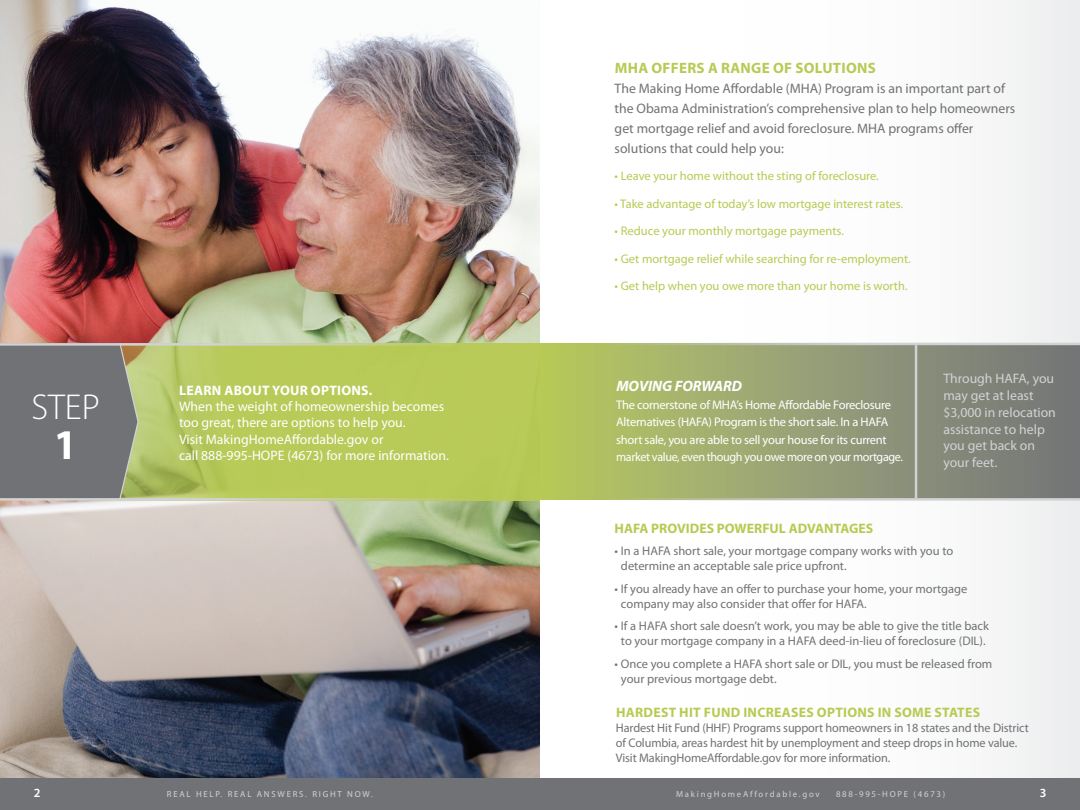
<style>
.page{position:relative;width:1080px;height:810px;background:#fff}
.page>*{position:absolute;margin:0;border:0;box-sizing:border-box;transform-origin:0 0}
.t1{font:700 42.5px "Myriad Pro";color:#fff}
.t2{font:300 36.12px "Myriad Pro";color:#fff}
.t3{font:700 15px "Myriad Pro";letter-spacing:.02em;color:#b8ca53}
.t4{font:italic 700 15px "Myriad Pro";color:#fff}
.t5{font:13.75px/20px "Myriad Pro";color:#717275}
.t6{font:13.75px/16.2px "Myriad Pro";color:#fff}
.t7{font:13.75px/16.9px "Myriad Pro";color:#d1d2d4}
.t8{font:700 13.75px "Myriad Pro";letter-spacing:.02em;color:#b8ca53}
.t9{font:700 13.75px "Myriad Pro";color:#b8ca53}
.t10{font:700 13.75px "Myriad Pro";letter-spacing:.02em;color:#fff}
.t11{font:12.5px/15px "Myriad Pro";color:#717275}
.t12{font:12.5px "Myriad Pro";color:#b8ca53}
.t13{font:12.5px/17.5px "Myriad Pro";letter-spacing:-.02em;color:#fff}
.t14{font:600 12.5px "Myriad Pro";color:#fff}
.t15{font:8.75px "Myriad Pro";letter-spacing:.2em;color:#d1d2d4}
</style>
<div class="page">
<img style="left:0;top:0;width:540px;height:779px">
<div style="left:541px;top:0;width:539px;height:810px;background:linear-gradient(to right,#fff,#f3f3f4)"></div>
<div style="left:0;top:343px;width:540px;height:158px;background:#b8ca53"></div>
<div style="left:540px;top:343px;width:540px;height:157px;background:linear-gradient(to right,#b8ca63,#747580)"></div>
<div style="left:0;top:779px;width:1080px;height:31px;background:#717275"></div>
<svg style="left:0;top:346px;width:139px;height:152px;background:#767775"></svg>
<hr style="left:915px;top:345px;width:2px;height:153px;background:#d1d2d4">
<hr style="left:0;top:343px;width:540px;height:3px;background:#d1d2d4">
<hr style="left:0;top:498px;width:540px;height:3px;background:#d1d2d4">
<hr style="left:540px;top:343px;width:540px;height:2px;background:#d1d2d4">
<hr style="left:540px;top:498px;width:540px;height:3px;background:#d1d2d4">
<h2 class="t2" style="left:31px;top:387px;width:70px">STEP</h2>
<h1 class="t1" style="left:54px;top:417px;width:25px">1</h1>
<p class="t10" style="left:179px;top:381px;width:17px">LEARN</p>
<p class="t10" style="left:224px;top:381px;width:28px">ABOUT</p>
<p class="t10" style="left:272px;top:381px;width:18px">YOUR</p>
<p class="t10" style="left:311px;top:381px;width:10px">OPTIONS</p>
<p class="t10" style="left:369px;top:381px;width:5px">.</p>
<p class="t6" style="left:179px;top:398px;width:271px">When the weight of homeownership becomes too great, there are options to help you.<br>Visit MakingHomeAffordable.gov or<br>call 888-995-HOPE (4673) for more information.</p>
<p class="t3" style="left:615px;top:58px;width:263px">MHA OFFERS A RANGE OF SOLUTIONS</p>
<p class="t5" style="left:615px;top:78px;width:402px">The Making Home Affordable (MHA) Program is an important part of the Obama Administration’s comprehensive plan to help homeowners get mortgage relief and avoid foreclosure. MHA programs offer solutions that could help you:</p>
<p class="t12" style="left:615px;top:168px;width:266px">• Leave your home without the sting of foreclosure.</p>
<p class="t12" style="left:615px;top:196px;width:290px">• Take advantage of today’s low mortgage interest rates.</p>
<p class="t12" style="left:615px;top:223px;width:231px">• Reduce your monthly mortgage payments.</p>
<p class="t12" style="left:615px;top:251px;width:298px">• Get mortgage relief while searching for re-employment.</p>
<p class="t12" style="left:615px;top:278px;width:294px">• Get help when you owe more than your home is worth.</p>
<p class="t4" style="left:616px;top:377px;width:127px">MOVING FORWARD</p>
<p class="t13" style="left:616px;top:396px;width:288px">The cornerstone of MHA’s Home Affordable Foreclosure Alternatives (HAFA) Program is the short sale. In a HAFA short sale, you are able to sell your house for its current market value, even though you owe more on your mortgage.</p>
<p class="t7" style="left:943px;top:370px;width:114px">Through HAFA, you may get at least $3,000 in relocation assistance to help you get back on your feet.</p>
<p class="t9" style="left:615px;top:519px;width:260px">HAFA PROVIDES POWERFUL ADVANTAGES</p>
<p class="t11" style="left:621px;top:543px;width:334px;text-indent:-6px">• In a HAFA short sale, your mortgage company works with you to determine an acceptable sale price upfront.</p>
<p class="t11" style="left:621px;top:581px;width:348px;text-indent:-6px">• If you already have an offer to purchase your home, your mortgage company may also consider that offer for HAFA.</p>
<p class="t11" style="left:615px;top:618px;width:376px;text-align:center">• If a HAFA short sale doesn’t work, you may be able to give the title back to your mortgage company in a HAFA deed-in-lieu of foreclosure (DIL).</p>
<p class="t11" style="left:621px;top:656px;width:373px;text-indent:-6px">• Once you complete a HAFA short sale or DIL, you must be released from your previous mortgage debt.</p>
<p class="t8" style="left:616px;top:703px;width:366px">HARDEST HIT FUND INCREASES OPTIONS IN SOME STATES</p>
<p class="t11" style="left:616px;top:720px;width:414px">Hardest Hit Fund (HHF) Programs support homeowners in 18 states and the District of Columbia, areas hardest hit by unemployment and steep drops in home value.<br>Visit MakingHomeAffordable.gov for more information.</p>
<p class="t14" style="left:34px;top:784px;width:8px">2</p>
<p class="t14" style="left:1040px;top:784px;width:8px">3</p>
<p class="t15" style="left:167px;top:788px;width:208px">REAL HELP. REAL ANSWERS. RIGHT NOW.</p>
<p class="t15" style="left:676px;top:788px;width:145px">MakingHomeAffordable.gov</p>
<p class="t15" style="left:836px;top:788px;width:111px">888-995-HOPE (4673)</p>
</div>
